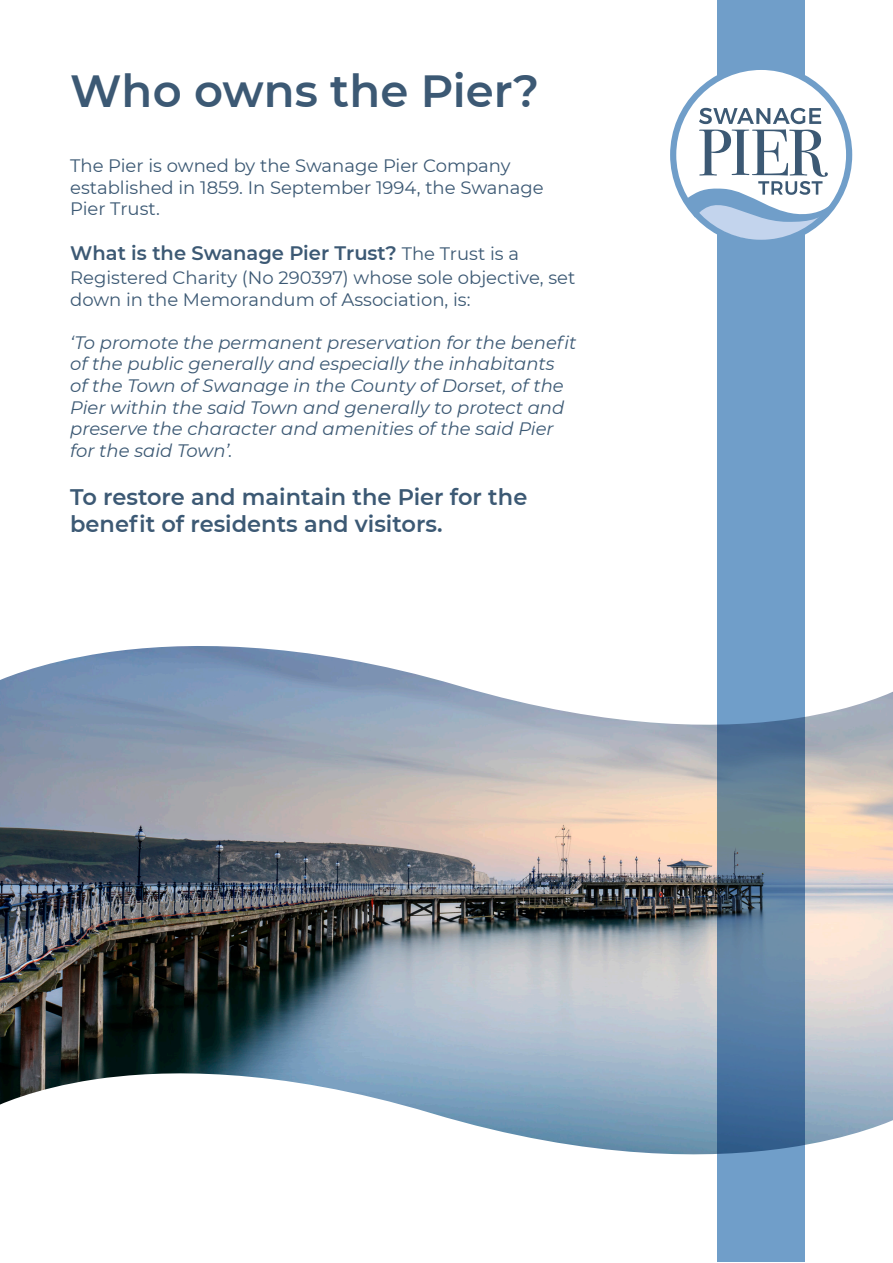
<style>
.page{position:relative;width:893px;height:1263px;background:#fff}
.page>*{position:absolute;margin:0;border:0;box-sizing:border-box;transform-origin:0 0}
.t1{font:600 45px "Montserrat";color:#3c5974}
.t2{font:600 22.5px/27px "Montserrat";color:#3c5974}
.t3{font:600 19.5px "Montserrat";color:#3c5974}
.t4{font:italic 18px/21.6px "Montserrat";color:#3c5974}
.t5{font:18px/21.6px "Montserrat";color:#3c5974}
.s1{font-weight:400;font-size:18px}
</style>
<div class="page">
<img style="left:0;top:732px;width:893px;height:335px">
<svg style="left:0;top:1067px;width:893px;height:195px"></svg>
<svg style="left:0;top:586px;width:893px;height:146px"></svg>
<svg style="left:718px;top:1px;width:87px;height:1261px;background:#668fb5"></svg>
<svg style="left:670px;top:64px;width:182px;height:182px"></svg>
<p class="t1" style="left:70px;top:59px;width:471px">Who owns the Pier?</p>
<p class="t5" style="left:70px;top:154px;width:475px">The Pier is owned by the Swanage Pier Company established in 1859. In September 1994, the Swanage<br>Pier Trust.</p>
<p class="t3" style="left:70px;top:240px;width:450px">What is the Swanage Pier Trust? <span class="s1">The Trust is a</span></p>
<p class="t5" style="left:70px;top:266px;width:507px">Registered Charity (No 290397) whose sole objective, set down in the Memorandum of Association, is:</p>
<p class="t4" style="left:70px;top:331px;width:508px">‘To promote the permanent preservation for the benefit of the public generally and especially the inhabitants<br>of the Town of Swanage in the County of Dorset, of the Pier within the said Town and generally to protect and preserve the character and amenities of the said Pier for the said Town’.</p>
<p class="t2" style="left:70px;top:483px;width:459px">To restore and maintain the Pier for the benefit of residents and visitors.</p>
</div>
